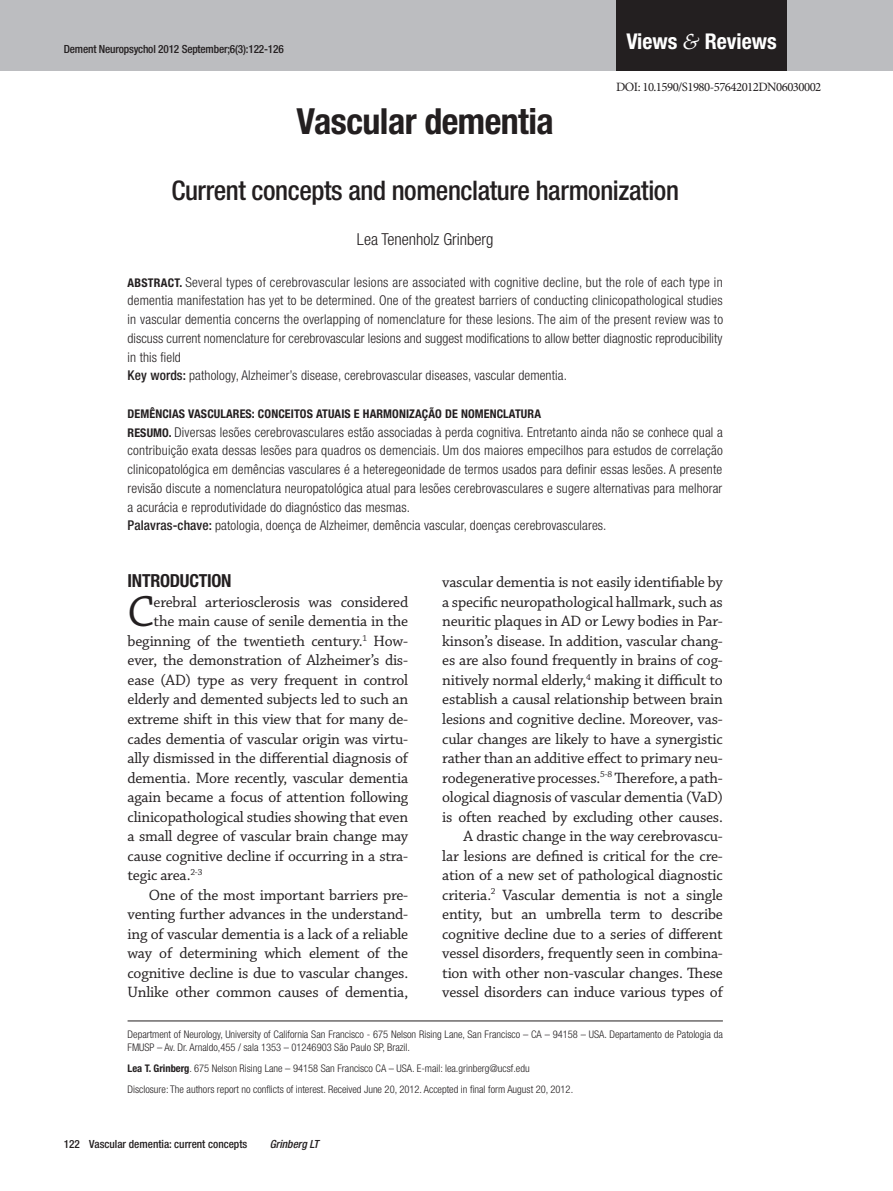
<style>
.page{position:relative;width:893px;height:1191px;background:#fff}
.page>*{position:absolute;margin:0;border:0;box-sizing:border-box;transform-origin:0 0}
.Body{font:45.75px "Chaparral Pro";color:#231f20}
.Titulo{font:700 condensed 36px "Helvetica Neue";letter-spacing:-.015em;color:#231f20}
.Titulo_01{font:500 condensed 27px "Helvetica Neue";letter-spacing:-.015em;color:#231f20}
.t1{font:700 condensed 21.75px "Helvetica Neue";color:#fff}
.Sub_Titulo{font:700 condensed 18px "Helvetica Neue";letter-spacing:-.015em;color:#231f20}
.Autores{font:300 condensed 16.5px "Helvetica Neue";color:#231f20}
.Body-2{font:15.75px/19.5px "Chaparral Pro";letter-spacing:-.015em;color:#231f20;text-align:justify}
.Abstract{font:300 condensed 13.5px/18.8px "Helvetica Neue";letter-spacing:.01em;color:#231f20;text-align:justify}
.t2{font:12.75px "Minion Pro";letter-spacing:-.04em;color:#231f20}
.Abstract-2{font:700 condensed 12px "Helvetica Neue";letter-spacing:.01em;color:#231f20}
.Running{font:500 condensed 11.25px "Helvetica Neue";letter-spacing:-.015em;color:#231f20}
.t3{font:italic 500 condensed 11.25px "Helvetica Neue";color:#231f20}
.Endereco{font:300 condensed 10.5px "Helvetica Neue";color:#231f20}
.Nota{font:300 condensed 10.5px/12.6px "Helvetica Neue";color:#231f20}
.s1{font-family:"Book Antiqua";font-weight:400;font-style:italic;font-stretch:normal}
.s2{font-weight:700;font-size:12px}
.s3{font-weight:500}
.s4{font-weight:700}
</style>
<div class="page">
<div style="left:0;top:0;width:893px;height:70px;background:#bcbdc0"></div>
<div style="left:617px;top:0;width:170px;height:70px;background:#231f20"></div>
<hr style="left:128px;top:1020px;width:595px;height:1px;background:#231f20">
<p class="Running" style="left:64px;top:42px;width:222px">Dement Neuropsychol 2012 September;6(3):122-126</p>
<p class="Titulo" style="left:297px;top:100px;width:259px">Vascular dementia</p>
<h3 class="t1" style="left:626px;top:28px;width:152px">Views <span class="s1">&amp;</span> Reviews</h3>
<p class="t2" style="left:616px;top:78px;width:207px">DOI: 10.1590/S1980-57642012DN06030002</p>
<p class="Titulo_01" style="left:171px;top:175px;width:509px">Current concepts and nomenclature harmonization</p>
<p class="Autores" style="left:357px;top:230px;width:138px">Lea Tenenholz Grinberg</p>
<p class="Abstract" style="left:128px;top:272px;width:597px"><span class="s2">ABSTRACT.</span> Several types of cerebrovascular lesions are associated with cognitive decline, but the role of each type in dementia manifestation has yet to be determined. One of the greatest barriers of conducting clinicopathological studies in vascular dementia concerns the overlapping of nomenclature for these lesions. The aim of the present review was to discuss current nomenclature for cerebrovascular lesions and suggest modifications to allow better diagnostic reproducibility in this field</p>
<p class="Abstract" style="left:128px;top:366px;width:441px"><span class="s3">Key words:</span> pathology, Alzheimer’s disease, cerebrovascular diseases, vascular dementia.</p>
<p class="Abstract-2" style="left:128px;top:406px;width:415px">DEMÊNCIAS VASCULARES: CONCEITOS ATUAIS E HARMONIZAÇÃO DE NOMENCLATURA</p>
<p class="Abstract" style="left:128px;top:422px;width:597px"><span class="s2">RESUMO.</span> Diversas lesões cerebrovasculares estão associadas à perda cognitiva. Entretanto ainda não se conhece qual a contribuição exata dessas lesões para quadros os demenciais. Um dos maiores empecilhos para estudos de correlação clinicopatológica em demências vasculares é a heteregeonidade de termos usados para definir essas lesões. A presente revisão discute a nomenclatura neuropatológica atual para lesões cerebrovasculares e sugere alternativas para melhorar a acurácia e reprodutividade do diagnóstico das mesmas.</p>
<p class="Abstract" style="left:128px;top:516px;width:480px"><span class="s3">Palavras-chave:</span> patologia, doença de Alzheimer, demência vascular, doenças cerebrovasculares.</p>
<p class="Sub_Titulo" style="left:128px;top:570px;width:105px">INTRODUCTION</p>
<p class="Body" style="left:128px;top:586px;width:28px">C</p>
<p class="Body-2" style="left:154px;top:593px;width:256px">erebral arteriosclerosis was considered</p>
<p class="Body-2" style="left:442px;top:573px;width:282px">vascular dementia is not easily identifiable by a specific neuropathological hallmark, such as neuritic plaques in AD or Lewy bodies in Par&shy;kinson’s disease. In addition, vascular chang&shy;es are also found frequently in brains of cog&shy;nitively normal elderly,<sup>4</sup> making it difficult to establish a causal relationship between brain lesions and cognitive decline. Moreover, vas&shy;cular changes are likely to have a synergistic rather than an additive effect to primary neu&shy;rodegenerative processes.<sup>5-8</sup> Therefore, a path&shy;ological diagnosis of vascular dementia (VaD) is often reached by excluding other causes.</p>
<p class="Body-2" style="left:442px;top:827px;width:282px;text-indent:21px">A drastic change in the way cerebrovascu&shy;lar lesions are defined is critical for the cre&shy;ation of a new set of pathological diagnostic criteria.<sup>2</sup> Vascular dementia is not a single entity, but an umbrella term to describe cognitive decline due to a series of different vessel disorders, frequently seen in combina&shy;tion with other non-vascular changes. These vessel disorders can induce various types of</p>
<p class="Nota" style="left:128px;top:1028px;width:597px">Department of Neurology, University of California San Francisco - 675 Nelson Rising Lane, San Francisco – CA – 94158 – USA. Departamento de Patologia da<br>FMUSP – Av. Dr. Arnaldo,455 / sala 1353 – 01246903 São Paulo SP, Brazil.</p>
<p class="Endereco" style="left:128px;top:1062px;width:404px"><span class="s4">Lea T. Grinberg</span>. 675 Nelson Rising Lane – 94158 San Francisco CA – USA. E-mail: lea.grinberg@ucsf.edu</p>
<p class="Endereco" style="left:128px;top:1083px;width:447px">Disclosure: The authors report no conflicts of interest. Received June 20, 2012. Accepted in final form August 20, 2012.</p>
<p class="Body-2" style="left:154px;top:612px;width:256px">the main cause of senile dementia in the</p>
<p class="Body-2" style="left:128px;top:632px;width:282px">beginning of the twentieth century.<sup>1</sup> How-</p>
<p class="Body-2" style="left:128px;top:651px;width:282px">ever, the demonstration of Alzheimer’s dis-</p>
<p class="Body-2" style="left:128px;top:671px;width:282px">ease (AD) type as very frequent in control</p>
<p class="Body-2" style="left:128px;top:690px;width:282px">elderly and demented subjects led to such an</p>
<p class="Body-2" style="left:128px;top:710px;width:282px">extreme shift in this view that for many de-</p>
<p class="Body-2" style="left:128px;top:729px;width:282px">cades dementia of vascular origin was virtu-</p>
<p class="Body-2" style="left:128px;top:749px;width:282px">ally dismissed in the differential diagnosis of</p>
<p class="Body-2" style="left:128px;top:768px;width:282px">dementia. More recently, vascular dementia</p>
<p class="Body-2" style="left:128px;top:788px;width:282px">again became a focus of attention following</p>
<p class="Body-2" style="left:128px;top:807px;width:282px">clinicopathological studies showing that even</p>
<p class="Body-2" style="left:128px;top:827px;width:282px">a small degree of vascular brain change may</p>
<p class="Body-2" style="left:128px;top:846px;width:282px">cause cognitive decline if occurring in a stra-</p>
<p class="Body-2" style="left:128px;top:866px;width:76px">tegic area.<sup>2-3</sup></p>
<p class="Body-2" style="left:128px;top:885px;width:282px;text-indent:21px">One of the most important barriers pre&shy;venting further advances in the understand&shy;ing of vascular dementia is a lack of a reliable way of determining which element of the cognitive decline is due to vascular changes.<br>Unlike other common causes of dementia,</p>
<p class="Running" style="left:64px;top:1137px;width:185px">122 Vascular dementia: current concepts</p>
<p class="t3" style="left:270px;top:1137px;width:50px">Grinberg LT</p>
</div>
